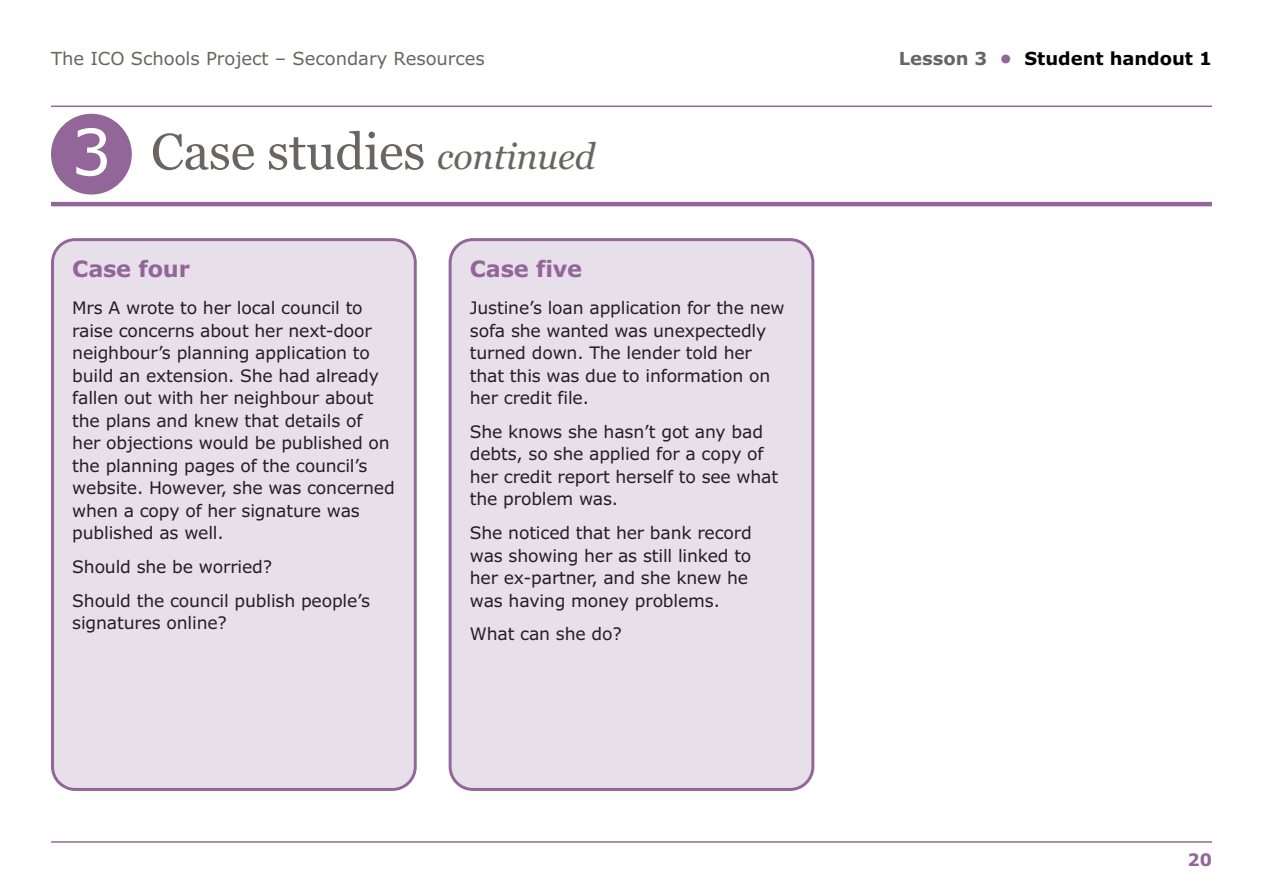
<style>
.page{position:relative;width:1263px;height:893px;background:#fff}
.page>*{position:absolute;margin:0;border:0;box-sizing:border-box;transform-origin:0 0}
.t1{font:51px "Georgia";letter-spacing:-.005em;color:#6a6560}
.t2{font:700 22.5px "Verdana";letter-spacing:-.01em;color:#93669a}
.t3{font:18px "Verdana";color:#6a6560}
.t4{font:700 18px "Verdana";color:#000}
.t5{font:17.25px/22.5px "Verdana";letter-spacing:-.01em;color:#231f20}
.t6{font:700 17.25px "Verdana";color:#93669a}
.s1{color:#6a6560}
.s2{color:#93669a}
.s3{font-family:"Verdana";font-size:63.75px;color:#fff}
.s4{font-style:italic;font-size:36px}
</style>
<div class="page">
<div style="left:51px;top:238px;width:366px;height:553px;background:#e7dfe9"></div>
<div style="left:449px;top:238px;width:365px;height:553px;background:#e7dfe9"></div>
<hr style="left:51px;top:106px;width:1161px;height:1px;background:#93669a">
<hr style="left:51px;top:841px;width:1161px;height:2px;background:#93669a">
<hr style="left:51px;top:202px;width:1161px;height:4px;background:#93669a">
<div style="left:51px;top:114px;width:81px;height:81px;background:#93669a;border-radius:50%"></div>
<p class="t3" style="left:51px;top:51px;width:435px">The ICO Schools Project – Secondary Resources</p>
<p class="t4" style="left:899px;top:51px;width:315px"><span class="s1">Lesson 3</span> <span class="s2">•</span> Student handout 1</p>
<h1 class="t1" style="left:71px;top:131px;width:526px"><span class="s3">3</span> Case studies <span class="s4">continued</span></h1>
<h2 class="t2" style="left:72px;top:259px;width:119px">Case four</h2>
<p class="t5" style="left:72px;top:298px;width:324px">Mrs A wrote to her local council to raise concerns about her next-door neighbour’s planning application to build an extension. She had already fallen out with her neighbour about the plans and knew that details of her objections would be published on the planning pages of the council’s website. However, she was concerned when a copy of her signature was published as well.</p>
<p class="t5" style="left:72px;top:551px;width:299px;line-height:33.8px">Should she be worried?<br>Should the council publish people’s</p>
<p class="t5" style="left:72px;top:613px;width:156px">signatures online?</p>
<h2 class="t2" style="left:470px;top:259px;width:114px">Case five</h2>
<p class="t5" style="left:470px;top:298px;width:316px">Justine’s loan application for the new sofa she wanted was unexpectedly turned down. The lender told her that this was due to information on her credit file.</p>
<p class="t5" style="left:470px;top:422px;width:310px">She knows she hasn’t got any bad debts, so she applied for a copy of her credit report herself to see what the problem was.</p>
<p class="t5" style="left:470px;top:523px;width:283px">She noticed that her bank record was showing her as still linked to her ex-partner, and she knew he was having money problems.</p>
<p class="t5" style="left:470px;top:624px;width:153px">What can she do?</p>
<p class="t6" style="left:1187px;top:853px;width:26px">20</p>
</div>
